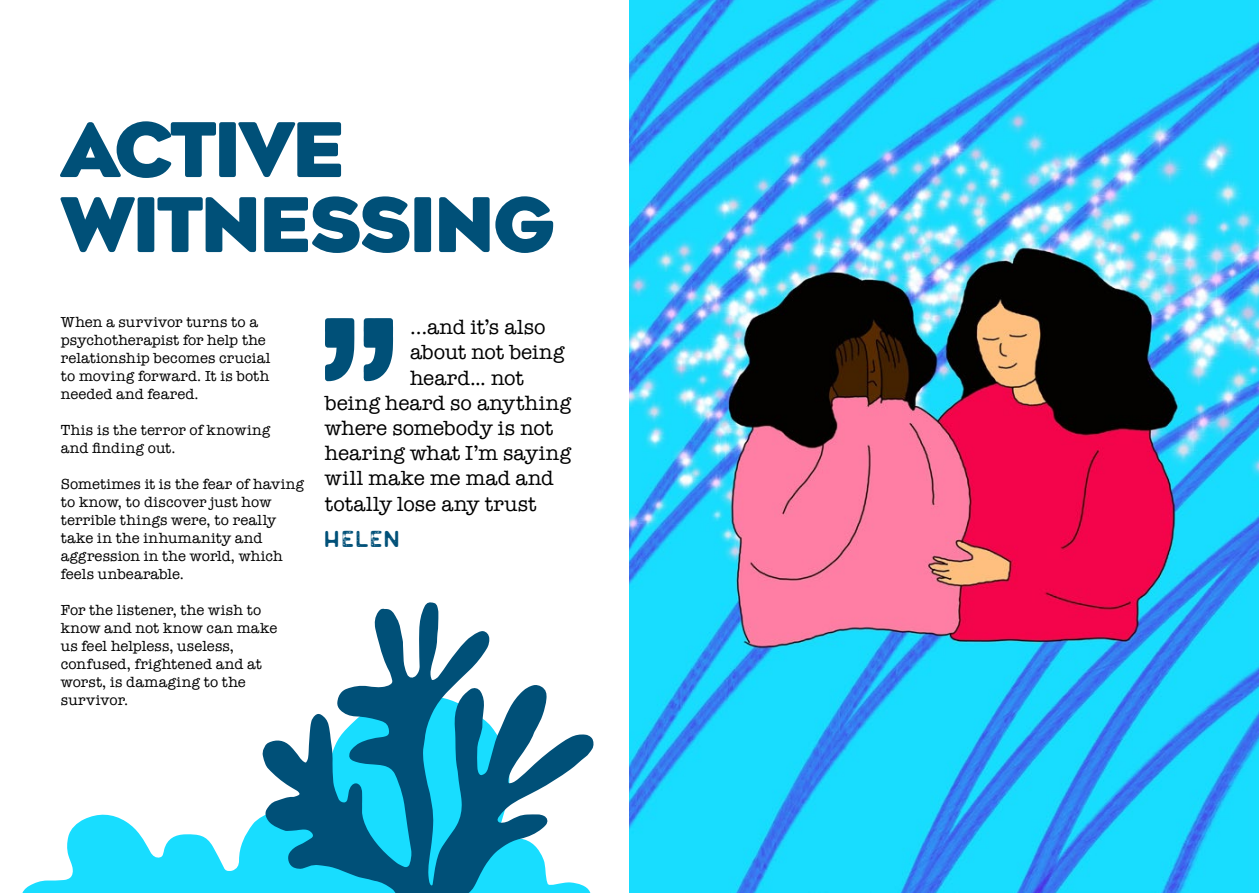
<style>
.page{position:relative;width:1259px;height:893px;background:#fff}
.page>*{position:absolute;margin:0;border:0;box-sizing:border-box;transform-origin:0 0}
.t1{font:900 75px/75px "Geometos Soft";letter-spacing:-.03em;color:#005078}
.t2{font:21px "American Typewriter";letter-spacing:.005em;color:#000}
.t3{font:18px "North Pole Stamp";letter-spacing:-.01em;color:#005078}
.t4{font:15px/18px "American Typewriter";letter-spacing:.01em;color:#000}
</style>
<div class="page">
<svg style="left:22px;top:814px;width:240px;height:79px;fill:#18ddff"></svg>
<svg style="left:325px;top:318px;width:29px;height:63px"></svg>
<svg style="left:364px;top:318px;width:29px;height:63px"></svg>
<img style="left:629px;top:0;width:630px;height:893px">
<svg style="left:262px;top:602px;width:332px;height:291px"></svg>
<p class="t1" style="left:61px;top:115px;width:498px">ACTIVE<br>WITNESSING</p>
<p class="t4" style="left:61px;top:313px;width:211px">When a survivor turns to a psychotherapist for help the relationship becomes crucial to moving forward. It is both needed and feared.</p>
<p class="t4" style="left:61px;top:421px;width:211px">This is the terror of knowing and finding out.</p>
<p class="t4" style="left:61px;top:475px;width:245px">Sometimes it is the fear of having to know, to discover just how terrible things were, to really take in the inhumanity and aggression in the world, which feels unbearable.</p>
<p class="t4" style="left:61px;top:601px;width:218px">For the listener, the wish to know and not know can make us feel helpless, useless, confused, frightened and at worst, is damaging to the survivor.</p>
<p class="t2" style="left:410px;top:311px;width:137px">…and it’s also</p>
<p class="t2" style="left:410px;top:336px;width:156px">about not being</p>
<p class="t2" style="left:410px;top:362px;width:115px">heard... not</p>
<p class="t2" style="left:325px;top:387px;width:248px">being heard so anything</p>
<p class="t2" style="left:325px;top:412px;width:230px">where somebody is not</p>
<p class="t2" style="left:325px;top:437px;width:248px">hearing what I’m saying</p>
<p class="t2" style="left:325px;top:462px;width:230px">will make me mad and</p>
<p class="t2" style="left:325px;top:488px;width:213px">totally lose any trust</p>
<p class="t3" style="left:325px;top:526px;width:78px">HELEN</p>
</div>
